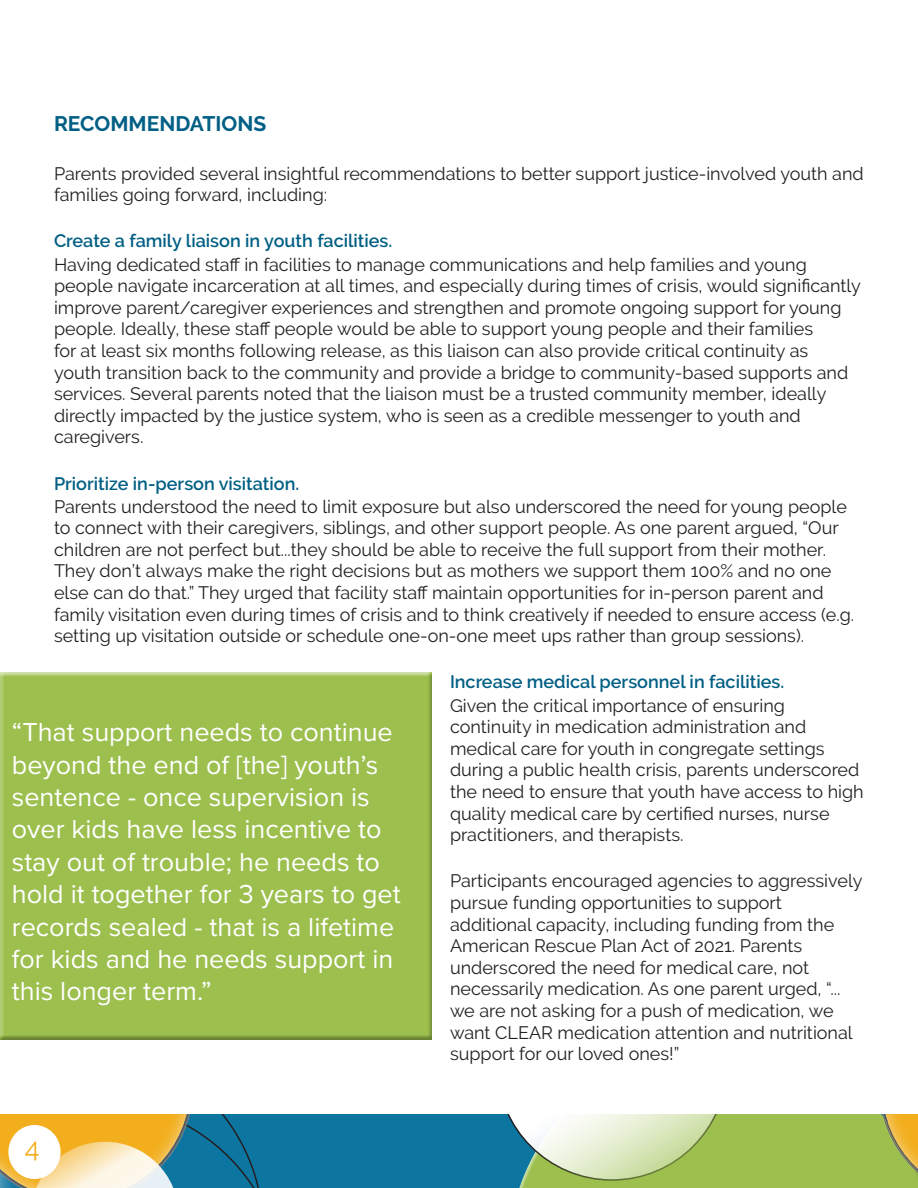
<style>
.page{position:relative;width:918px;height:1188px;background:#fff}
.page>*{position:absolute;margin:0;border:0;box-sizing:border-box;transform-origin:0 0}
.basic_no_hyphenate{font:27px/32.4px "Proxima Nova";color:#fff}
.t1{font:27px "Raleway";color:#f2ae1d}
.basic_no_hyphenate-2{font:700 21px "Raleway";color:#005f84}
.basic_no_hyphenate-3{font:18px/21.6px "Raleway";color:#231f20}
.basic_no_hyphenate-4{font:600 18px "Raleway";color:#005f84}
</style>
<div class="page">
<div style="left:284px;top:1114px;width:223px;height:74px;background:#0c75a0"></div>
<div style="left:517px;top:1111px;width:401px;height:77px;background:#8b8b8b;opacity:.69"></div>
<div style="left:805px;top:1113px;width:73px;height:75px;background:#9cbf4e"></div>
<div style="left:878px;top:969px;width:40px;height:219px;background:#fff;opacity:.75"></div>
<svg style="left:497px;top:951px;width:230px;height:229px"></svg>
<svg style="left:0;top:1114px;width:284px;height:74px;background:#8ea280"></svg>
<div style="left:0;top:788px;width:918px;height:325px;background:#fff"></div>
<div style="left:8px;top:1125px;width:53px;height:54px;background:#fff;border-radius:50%"></div>
<div style="left:0;top:672px;width:434px;height:369px;background:#9cbf4e"></div>
<p class="basic_no_hyphenate-2" style="left:54px;top:112px;width:214px">RECOMMENDATIONS</p>
<p class="basic_no_hyphenate-3" style="left:54px;top:162px;width:811px">Parents provided several insightful recommendations to better support justice-involved youth and families going forward, including:</p>
<p class="basic_no_hyphenate-4" style="left:54px;top:231px;width:340px">Create a family liaison in youth facilities.</p>
<p class="basic_no_hyphenate-3" style="left:54px;top:253px;width:808px">Having dedicated staff in facilities to manage communications and help families and young people navigate incarceration at all times, and especially during times of crisis, would significantly improve parent/caregiver experiences and strengthen and promote ongoing support for young people. Ideally, these staff people would be able to support young people and their families<br>for at least six months following release, as this liaison can also provide critical continuity as<br>youth transition back to the community and provide a bridge to community-based supports and services. Several parents noted that the liaison must be a trusted community member, ideally directly impacted by the justice system, who is seen as a credible messenger to youth and caregivers.</p>
<p class="basic_no_hyphenate-4" style="left:54px;top:473px;width:247px">Prioritize in-person visitation.</p>
<p class="basic_no_hyphenate-3" style="left:54px;top:495px;width:802px">Parents understood the need to limit exposure but also underscored the need for young people to connect with their caregivers, siblings, and other support people. As one parent argued, “Our children are not perfect but...they should be able to receive the full support from their mother.<br>They don’t always make the right decisions but as mothers we support them 100% and no one else can do that.” They urged that facility staff maintain opportunities for in-person parent and family visitation even during times of crisis and to think creatively if needed to ensure access (e.g. setting up visitation outside or schedule one-on-one meet ups rather than group sessions).</p>
<p class="basic_no_hyphenate-4" style="left:450px;top:672px;width:336px">Increase medical personnel in facilities.</p>
<p class="basic_no_hyphenate-3" style="left:450px;top:694px;width:415px">Given the critical importance of ensuring continuity in medication administration and medical care for youth in congregate settings during a public health crisis, parents underscored the need to ensure that youth have access to high quality medical care by certified nurses, nurse practitioners, and therapists.</p>
<p class="basic_no_hyphenate-3" style="left:450px;top:870px;width:414px">Participants encouraged agencies to aggressively pursue funding opportunities to support additional capacity, including funding from the American Rescue Plan Act of 2021. Parents underscored the need for medical care, not necessarily medication. As one parent urged, “... we are not asking for a push of medication, we want CLEAR medication attention and nutritional support for our loved ones!”</p>
<p class="basic_no_hyphenate" style="left:12px;top:715px;width:390px">“That support needs to continue beyond the end of [the] youth’s sentence - once supervision is over kids have less incentive to stay out of trouble; he needs to hold it together for 3 years to get records sealed - that is a lifetime for kids and he needs support in this longer term.”</p>
<p class="t1" style="left:25px;top:1132px;width:16px">4</p>
</div>
